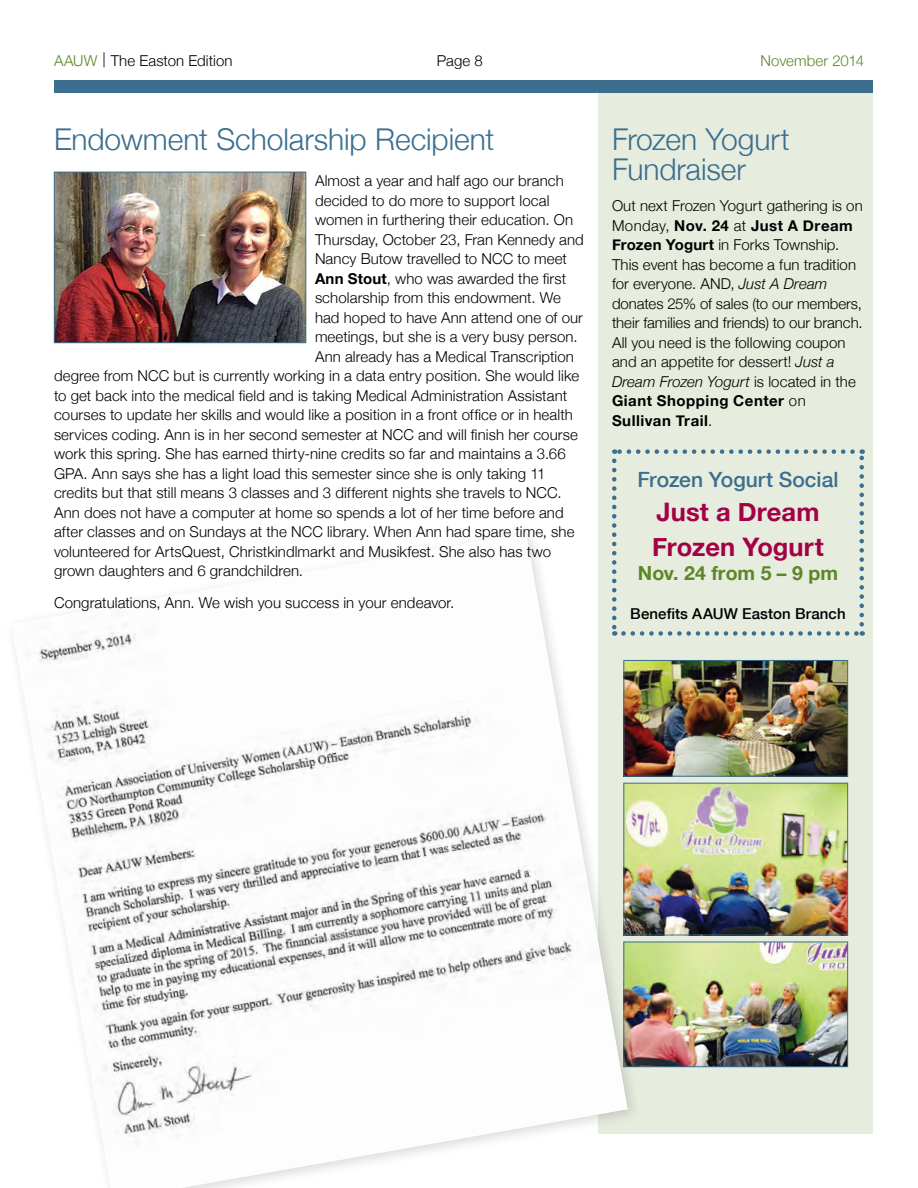
<style>
.page{position:relative;width:918px;height:1188px;background:#fff}
.page>*{position:absolute;margin:0;border:0;box-sizing:border-box;transform-origin:0 0}
.Heading{font:300 30px/30px "Helvetica Neue";letter-spacing:-.005em;color:#3b6e8f}
.Subhead{font:700 25.5px/34.5px "Helvetica Neue";letter-spacing:.005em;color:#a30046}
.Subhead-2{font:500 21px "Helvetica Neue";color:#3b6e8f}
.Subhead-3{font:700 19.5px "Helvetica Neue";letter-spacing:.005em;color:#5c8727}
.Body_Copy{font:300 15px/19.5px "Helvetica Neue";letter-spacing:.005em;color:#000}
.Subhead-4{font:500 15px "Helvetica Neue";letter-spacing:.01em;color:#000}
.Heading-2{font:300 15px "Helvetica Neue";letter-spacing:.01em;color:#000}
.Heading-3{font:300 15px "Helvetica Neue";color:#5c8727}
.Chart_Copy{font:300 15px "Helvetica Neue";color:#000}
.s1{color:#5c8727}
.s2{font-weight:700}
.s3{font-style:italic}
</style>
<div class="page">
<div style="left:598px;top:93px;width:275px;height:1041px;background:#e6ecde"></div>
<div style="left:3px;top:525px;width:638px;height:663px;background:#000;opacity:.15"></div>
<img style="left:11px;top:533px;width:617px;height:655px">
<div style="left:54px;top:81px;width:819px;height:12px;background:#3b6e8f"></div>
<img style="left:56px;top:174px;width:248px;height:167px">
<div style="left:54px;top:172px;width:252px;height:171px;border:1px solid #3b6e8f"></div>
<svg style="left:612px;top:461px;width:4px;height:175px"></svg>
<svg style="left:623px;top:631px;width:240px;height:5px"></svg>
<svg style="left:860px;top:449px;width:4px;height:175px"></svg>
<svg style="left:614px;top:449px;width:239px;height:5px"></svg>
<img style="left:626px;top:662px;width:220px;height:112px">
<div style="left:624px;top:660px;width:224px;height:116px;border:1px solid #3b6e8f"></div>
<img style="left:626px;top:944px;width:220px;height:121px">
<div style="left:624px;top:942px;width:224px;height:125px;border:1px solid #3b6e8f"></div>
<img style="left:626px;top:785px;width:220px;height:148px">
<div style="left:624px;top:783px;width:224px;height:152px;border:1px solid #3b6e8f"></div>
<p class="Heading-2" style="left:54px;top:51px;width:180px"><span class="s1">AAUW</span> | The Easton Edition</p>
<p class="Chart_Copy" style="left:437px;top:52px;width:47px">Page 8</p>
<p class="Heading-3" style="left:760px;top:51px;width:105px">November 2014</p>
<p class="Heading" style="left:54px;top:123px;width:442px">Endowment Scholarship Recipient</p>
<p class="Body_Copy" style="left:315px;top:171px;width:250px">Almost a year and half ago our branch</p>
<p class="Body_Copy" style="left:315px;top:191px;width:236px">decided to do more to support local</p>
<p class="Body_Copy" style="left:315px;top:210px;width:260px">women in furthering their education. On</p>
<p class="Body_Copy" style="left:315px;top:230px;width:270px">Thursday, October 23, Fran Kennedy and</p>
<p class="Body_Copy" style="left:315px;top:249px;width:253px">Nancy Butow travelled to NCC to meet</p>
<p class="Body_Copy" style="left:315px;top:269px;width:253px"><span class="s2">Ann Stout</span>, who was awarded the first</p>
<p class="Body_Copy" style="left:315px;top:288px;width:247px">scholarship from this endowment. We</p>
<p class="Body_Copy" style="left:315px;top:308px;width:270px">had hoped to have Ann attend one of our</p>
<p class="Body_Copy" style="left:315px;top:327px;width:264px">meetings, but she is a very busy person.</p>
<p class="Body_Copy" style="left:315px;top:347px;width:260px">Ann already has a Medical Transcription</p>
<p class="Body_Copy" style="left:54px;top:366px;width:527px">degree from NCC but is currently working in a data entry position. She would like</p>
<p class="Body_Copy" style="left:54px;top:386px;width:515px">to get back into the medical field and is taking Medical Administration Assistant</p>
<p class="Body_Copy" style="left:54px;top:405px;width:520px">courses to update her skills and would like a position in a front office or in health</p>
<p class="Body_Copy" style="left:54px;top:425px;width:525px">services coding. Ann is in her second semester at NCC and will finish her course</p>
<p class="Body_Copy" style="left:54px;top:444px;width:513px">work this spring. She has earned thirty-nine credits so far and maintains a 3.66</p>
<p class="Body_Copy" style="left:54px;top:464px;width:493px">GPA. Ann says she has a light load this semester since she is only taking 11</p>
<p class="Body_Copy" style="left:54px;top:483px;width:509px">credits but that still means 3 classes and 3 different nights she travels to NCC.</p>
<p class="Body_Copy" style="left:54px;top:503px;width:511px">Ann does not have a computer at home so spends a lot of her time before and</p>
<p class="Body_Copy" style="left:54px;top:522px;width:522px">after classes and on Sundays at the NCC library. When Ann had spare time, she</p>
<p class="Body_Copy" style="left:54px;top:542px;width:499px">volunteered for ArtsQuest, Christkindlmarkt and Musikfest. She also has two</p>
<p class="Body_Copy" style="left:54px;top:561px;width:251px">grown daughters and 6 grandchildren.</p>
<p class="Body_Copy" style="left:54px;top:593px;width:402px">Congratulations, Ann. We wish you success in your endeavor.</p>
<p class="Heading" style="left:612px;top:123px;width:179px">Frozen Yogurt<br>Fundraiser</p>
<p class="Body_Copy" style="left:612px;top:196px;width:252px">Out next Frozen Yogurt gathering is on<br>Monday, <span class="s2">Nov. 24</span> at <span class="s2">Just A Dream<br>Frozen Yogurt</span> in Forks Township.<br>This event has become a fun tradition for everyone. AND, <span class="s3">Just A Dream </span>donates 25% of sales (to our members, their families and friends) to our branch.<br>All you need is the following coupon and an appetite for dessert! <span class="s3">Just a<br>Dream Frozen Yogurt</span> is located in the<br><span class="s2">Giant Shopping Center</span> on<br><span class="s2">Sullivan Trail</span>.</p>
<p class="Subhead-2" style="left:637px;top:466px;width:203px">Frozen Yogurt Social</p>
<p class="Subhead" style="left:652px;top:494px;width:173px">Just a Dream<br>Frozen Yogurt</p>
<p class="Subhead-3" style="left:638px;top:561px;width:202px">Nov. 24 from 5 – 9 pm</p>
<p class="Subhead-4" style="left:630px;top:604px;width:217px">Benefits AAUW Easton Branch</p>
</div>
